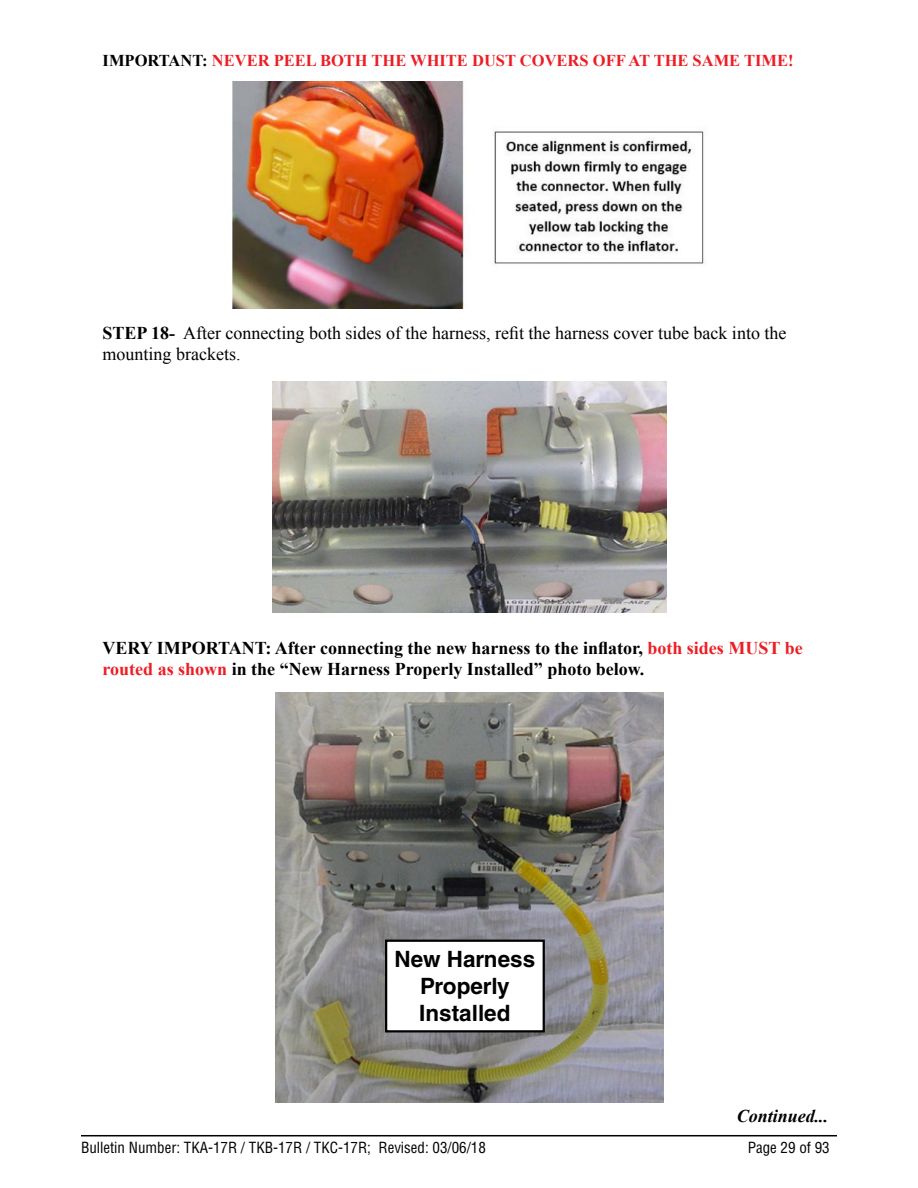
<style>
.page{position:relative;width:918px;height:1188px;background:#fff}
.page>*{position:absolute;margin:0;border:0;box-sizing:border-box;transform-origin:0 0}
.t1{font:700 22.5px/27px "Helvetica LT Std";color:#000;text-align:center}
.t2{font:700 18px/21px "Times New Roman";color:#000}
.t3{font:18px/21px "Times New Roman";color:#000}
.t4{font:italic 700 18px "Times New Roman";color:#000}
.t5{font:700 16.5px "Times New Roman";color:#ed1d24}
.t6{font:condensed 15px "Helvetica LT Std";color:#000}
.s1{color:#000}
.s2{font-weight:700}
.s3{color:#ed1d24}
</style>
<div class="page">
<hr style="left:81px;top:1135px;width:756px;height:1px;background:#000">
<img style="left:233px;top:81px;width:471px;height:227px">
<img style="left:273px;top:381px;width:394px;height:232px">
<img style="left:276px;top:692px;width:388px;height:411px">
<div style="left:386px;top:941px;width:158px;height:90px;background:#fff"></div>
<div style="left:385px;top:940px;width:160px;height:92px;border:2px solid #000"></div>
<p class="t5" style="left:103px;top:49px;width:693px"><span class="s1">IMPORTANT:</span> NEVER PEEL BOTH THE WHITE DUST COVERS OFF AT THE SAME TIME!</p>
<p class="t3" style="left:103px;top:322px;width:685px"><span class="s2">STEP 18-</span> After connecting both sides of the harness, refit the harness cover tube back into the mounting brackets.</p>
<p class="t2" style="left:103px;top:637px;width:702px">VERY IMPORTANT: After connecting the new harness to the inflator, <span class="s3">both sides MUST be routed as shown</span> in the “New Harness Properly Installed” photo below.</p>
<p class="t1" style="left:395px;top:945px;width:142px">New Harness<br>Properly<br>Installed</p>
<p class="t4" style="left:737px;top:1104px;width:93px">Continued...</p>
<p class="t6" style="left:81px;top:1138px;width:406px">Bulletin Number: TKA-17R / TKB-17R / TKC-17R; Revised: 03/06/18</p>
<p class="t6" style="left:748px;top:1138px;width:84px">Page 29 of 93</p>
</div>
